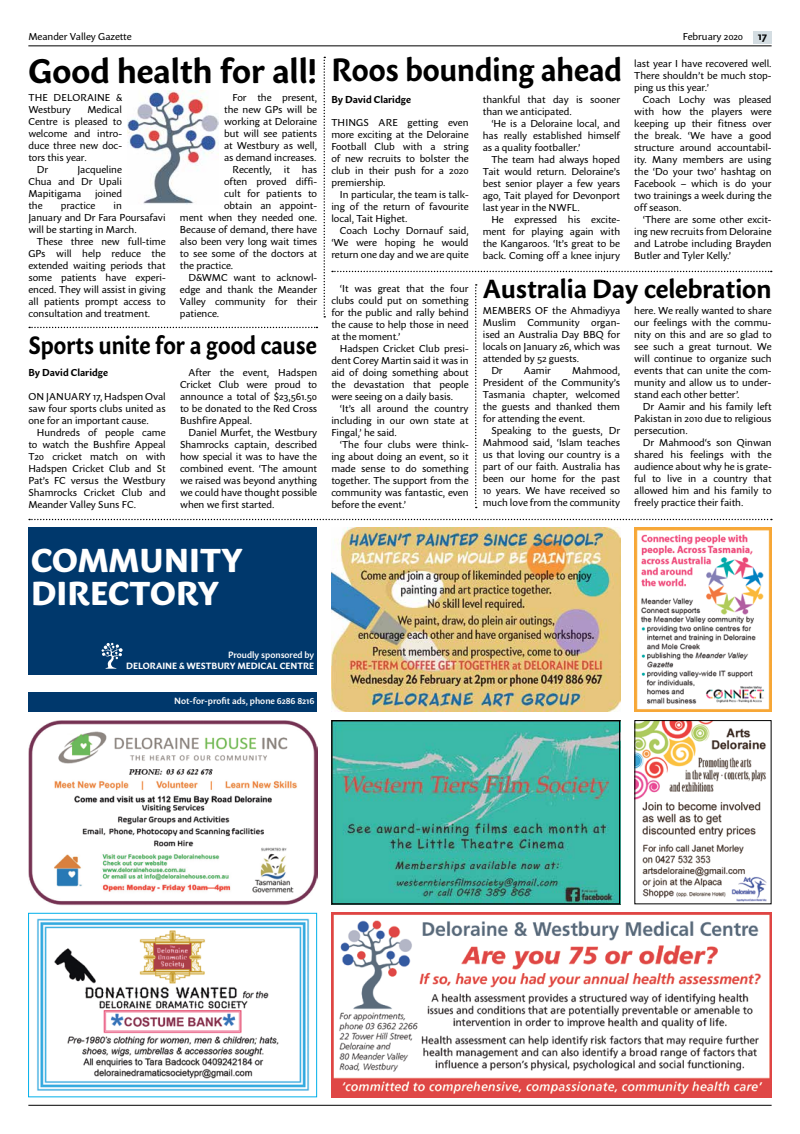
<style>
.page{position:relative;width:800px;height:1134px;background:#fff}
.page>*{position:absolute;margin:0;border:0;box-sizing:border-box;transform-origin:0 0}
.t1{font:700 34px "Sharik Sans";color:#000}
.t2{font:800 33px/33px "Sharik Sans";color:#fff}
.t3{font:700 32px "Sharik Sans";color:#000;scale:.95 1}
.t4{font:700 26px "Sharik Sans";color:#000}
.t5{font:700 25px "Sharik Sans";color:#000;scale:.9 1}
.t6{font:700 11px "Sharik Sans";color:#000}
.t7{font:10px/12px "Sharik Sans";color:#000;text-align:justify}
.t8{font:700 10px "Sharik Sans";color:#000}
.t9{font:600 9px "Sharik Sans";color:#fff}
.t10{font:700 9px "Sharik Sans";color:#fff}
</style>
<div class="page">
<hr style="left:28px;top:45px;width:743px;height:1px;background:#000">
<div style="left:753px;top:31px;width:18px;height:13px;background:#d4dde2"></div>
<hr style="left:28px;top:1105px;width:743px;height:1px;background:#000">
<img style="left:37px;top:918px;width:273px;height:173px">
<div style="left:28px;top:913px;width:289px;height:184px;border:1px solid #00afea"></div>
<img style="left:636px;top:722px;width:131px;height:180px">
<img style="left:333px;top:722px;width:285px;height:180px">
<div style="left:331px;top:720px;width:289px;height:184px;border:1px solid #000"></div>
<img style="left:331px;top:913px;width:440px;height:184px">
<div style="left:28px;top:527px;width:289px;height:148px;background:#00386c"></div>
<div style="left:28px;top:692px;width:289px;height:19px;background:#00386c"></div>
<svg style="left:101px;top:643px;width:21px;height:26px"></svg>
<img style="left:634px;top:527px;width:137px;height:185px">
<img style="left:28px;top:720px;width:290px;height:186px">
<img style="left:331px;top:527px;width:289px;height:184px">
<svg style="left:29px;top:519px;width:742px;height:1px"></svg>
<svg style="left:323px;top:57px;width:2px;height:260px"></svg>
<img style="left:128px;top:91px;width:90px;height:113px">
<svg style="left:332px;top:271px;width:439px;height:1px"></svg>
<svg style="left:29px;top:327px;width:288px;height:1px"></svg>
<svg style="left:475px;top:284px;width:1px;height:224px"></svg>
<p class="t7" style="left:28px;top:30px;width:105px">Meander Valley Gazette</p>
<p class="t7" style="left:682px;top:30px;width:62px">February 2020</p>
<p class="t6" style="left:757px;top:29px;width:11px">17</p>
<h1 class="t1" style="left:28px;top:46px;width:290px">Good health for all!</h1>
<p class="t7" style="left:232px;top:91px;width:86px">For the present,</p>
<p class="t7" style="left:224px;top:103px;width:94px">the new GPs will be</p>
<p class="t7" style="left:224px;top:115px;width:94px">working at Deloraine</p>
<p class="t7" style="left:224px;top:127px;width:94px">but will see patients</p>
<p class="t7" style="left:224px;top:139px;width:94px">at Westbury as well,</p>
<p class="t7" style="left:224px;top:151px;width:94px">as demand increases.</p>
<p class="t7" style="left:232px;top:163px;width:86px">Recently, it has</p>
<p class="t7" style="left:224px;top:175px;width:94px">often proved diffi-</p>
<p class="t7" style="left:224px;top:187px;width:94px">cult for patients to</p>
<p class="t7" style="left:224px;top:199px;width:94px">obtain an appoint-</p>
<p class="t7" style="left:180px;top:211px;width:139px">ment when they needed one.</p>
<p class="t7" style="left:180px;top:223px;width:139px">Because of demand, there have</p>
<p class="t7" style="left:180px;top:235px;width:139px">also been very long wait times</p>
<p class="t7" style="left:180px;top:247px;width:139px">to see some of the doctors at</p>
<p class="t7" style="left:180px;top:259px;width:55px">the practice.</p>
<p class="t7" style="left:188px;top:271px;width:130px">D&amp;WMC want to acknowl-</p>
<p class="t7" style="left:180px;top:283px;width:139px">edge and thank the Meander</p>
<p class="t7" style="left:180px;top:295px;width:139px">Valley community for their</p>
<p class="t7" style="left:180px;top:307px;width:41px">patience.</p>
<p class="t7" style="left:28px;top:91px;width:95px">THE DELORAINE &amp;<br>Westbury</p>
<p class="t7" style="left:87px;top:103px;width:36px">Medical</p>
<p class="t7" style="left:28px;top:115px;width:95px">Centre is pleased to</p>
<p class="t7" style="left:28px;top:127px;width:95px">welcome and intro-</p>
<p class="t7" style="left:28px;top:139px;width:95px">duce three new doc-</p>
<p class="t7" style="left:28px;top:151px;width:60px">tors this year.</p>
<p class="t7" style="left:37px;top:163px;width:13px">Dr</p>
<p class="t7" style="left:28px;top:163px;width:95px;text-indent:49px">Jacqueline Chua and Dr Upali Mapitigama</p>
<p class="t7" style="left:95px;top:187px;width:28px">joined</p>
<p class="t7" style="left:28px;top:199px;width:16px">the</p>
<p class="t7" style="left:61px;top:199px;width:36px">practice</p>
<p class="t7" style="left:28px;top:199px;width:139px;text-align:left;text-indent:85px">in<br>January and Dr Fara Poursafavi will be starting in March.</p>
<p class="t7" style="left:28px;top:235px;width:139px;text-indent:8px">These three new full-time GPs will help reduce the extended waiting periods that some patients have experi&shy;enced. They will assist in giving all patients prompt access to consultation and treatment.</p>
<h3 class="t5" style="left:28px;top:327px;width:322px">Sports unite for a good cause</h3>
<p class="t8" style="left:28px;top:365px;width:81px">By David Claridge</p>
<p class="t7" style="left:28px;top:390px;width:139px">ON JANUARY 17, Hadspen Oval saw four sports clubs united as one for an important cause.</p>
<p class="t7" style="left:28px;top:426px;width:139px;text-indent:8px">Hundreds of people came to watch the Bushfire Appeal T20 cricket match on with Hadspen Cricket Club and St Pat’s FC versus the Westbury Shamrocks Cricket Club and Meander Valley Suns FC.</p>
<p class="t7" style="left:180px;top:366px;width:139px;text-indent:8px">After the event, Hadspen Cricket Club were proud to announce a total of $23,561.50 to be donated to the Red Cross Bushfire Appeal.</p>
<p class="t7" style="left:180px;top:426px;width:139px;text-indent:8px">Daniel Murfet, the Westbury Shamrocks captain, described how special it was to have the combined event. ‘The amount we raised was beyond anything we could have thought possible when we first started.</p>
<h3 class="t3" style="left:331px;top:47px;width:307px">Roos bounding ahead</h3>
<p class="t8" style="left:331px;top:92px;width:81px">By David Claridge</p>
<p class="t7" style="left:331px;top:117px;width:139px">THINGS ARE getting even more exciting at the Deloraine Football Club with a string of new recruits to bolster the club in their push for a 2020 premiership.</p>
<p class="t7" style="left:331px;top:189px;width:139px;text-indent:9px">In particular, the team is talk&shy;ing of the return of favourite local, Tait Highet.</p>
<p class="t7" style="left:331px;top:225px;width:139px;text-indent:8px">Coach Lochy Dornauf said, ‘We were hoping he would return one day and we are quite</p>
<p class="t7" style="left:482px;top:93px;width:139px">thankful that day is sooner than we anticipated.</p>
<p class="t7" style="left:482px;top:117px;width:139px;text-indent:8px">‘He is a Deloraine local, and has really established himself as a quality footballer.’</p>
<p class="t7" style="left:482px;top:153px;width:139px;text-indent:8px">The team had always hoped Tait would return. Deloraine’s best senior player a few years ago, Tait played for Devonport last year in the NWFL.</p>
<p class="t7" style="left:482px;top:213px;width:139px;text-indent:8px">He expressed his excite&shy;ment for playing again with the Kangaroos. ‘It’s great to be back. Coming off a knee injury</p>
<p class="t7" style="left:634px;top:57px;width:139px">last year I have recovered well.<br>There shouldn’t be much stop&shy;ping us this year.’</p>
<p class="t7" style="left:634px;top:93px;width:139px;text-indent:8px">Coach Lochy was pleased with how the players were keeping up their fitness over the break. ‘We have a good structure around accountabil&shy;ity. Many members are using the ‘Do your two’ hashtag on Facebook – which is do your two trainings a week during the off season.</p>
<p class="t7" style="left:634px;top:213px;width:139px;text-indent:8px">‘There are some other excit&shy;ing new recruits from Deloraine and Latrobe including Brayden Butler and Tyler Kelly.’</p>
<p class="t7" style="left:331px;top:282px;width:139px;text-indent:8px">‘It was great that the four clubs could put on something for the public and rally behind the cause to help those in need at the moment.’</p>
<p class="t7" style="left:331px;top:342px;width:139px;text-indent:8px">Hadspen Cricket Club presi&shy;dent Corey Martin said it was in aid of doing something about the devastation that people were seeing on a daily basis.</p>
<p class="t7" style="left:331px;top:402px;width:139px;text-indent:8px">‘It’s all around the country including in our own state at Fingal,’ he said.</p>
<p class="t7" style="left:331px;top:438px;width:139px;text-indent:9px">‘The four clubs were think&shy;ing about doing an event, so it made sense to do something together. The support from the community was fantastic, even before the event.’</p>
<h3 class="t4" style="left:482px;top:270px;width:290px">Australia Day celebration</h3>
<p class="t7" style="left:482px;top:304px;width:139px">MEMBERS OF the Ahmadiyya</p>
<p class="t7" style="left:482px;top:316px;width:139px">Muslim Community organ-</p>
<p class="t7" style="left:482px;top:328px;width:139px">ised an Australia Day BBQ for</p>
<p class="t7" style="left:482px;top:340px;width:139px">locals on January 26, which was</p>
<p class="t7" style="left:482px;top:352px;width:98px">attended by 52 guests.</p>
<p class="t7" style="left:491px;top:364px;width:13px">Dr</p>
<p class="t7" style="left:523px;top:364px;width:29px">Aamir</p>
<p class="t7" style="left:482px;top:364px;width:139px;text-indent:89px">Mahmood, President of the Community’s Tasmania chapter, welcomed the guests and thanked them for attending the event.</p>
<p class="t7" style="left:482px;top:424px;width:139px;text-indent:8px">Speaking to the guests, Dr Mahmood said, ‘Islam teaches us that loving our country is a part of our faith. Australia has been our home for the past 10 years. We have received so much love from the community</p>
<p class="t7" style="left:634px;top:304px;width:139px">here. We really wanted to share our feelings with the commu&shy;nity on this and are so glad to see such a great turnout. We will continue to organize such events that can unite the com&shy;munity and allow us to under&shy;stand each other better’.</p>
<p class="t7" style="left:634px;top:400px;width:139px;text-indent:8px">Dr Aamir and his family left Pakistan in 2010 due to religious persecution.</p>
<p class="t7" style="left:634px;top:436px;width:139px;text-indent:8px">Dr Mahmood‘s son Qinwan shared his feelings with the audience about why he is grate&shy;ful to live in a country that allowed him and his family to freely practice their faith.</p>
<h2 class="t2" style="left:31px;top:543px;width:213px">COMMUNITY<br>DIRECTORY</h2>
<p class="t9" style="left:228px;top:648px;width:88px">Proudly sponsored by</p>
<p class="t10" style="left:126px;top:659px;width:189px">DELORAINE &amp; WESTBURY MEDICAL CENTRE</p>
<p class="t9" style="left:174px;top:695px;width:141px">Not-for-profit ads, phone 6286 8216</p>
</div>
